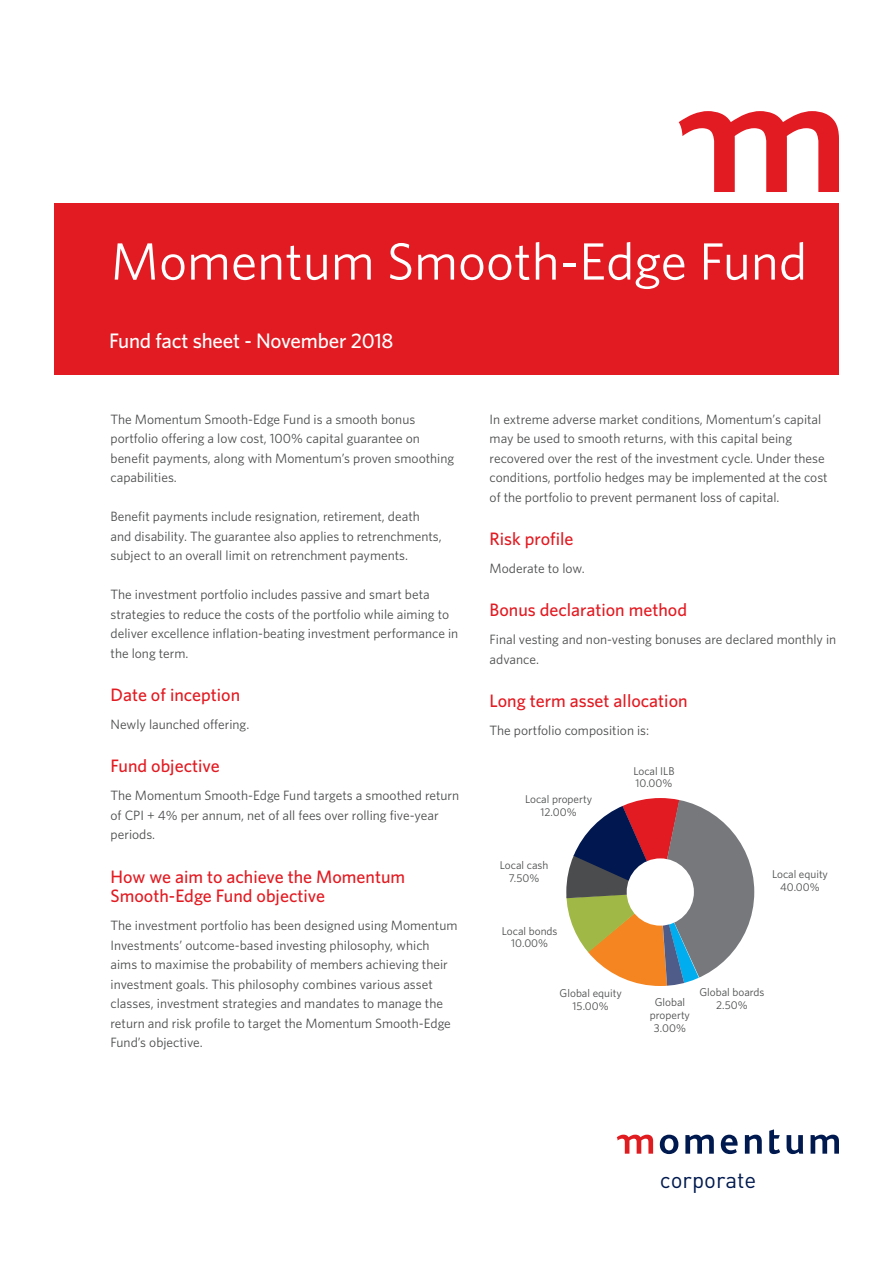
<style>
.page{position:relative;width:893px;height:1263px;background:#fff}
.page>*{position:absolute;margin:0;border:0;box-sizing:border-box;transform-origin:0 0}
.t1{font:52.5px "Whitney";color:#fff}
.t2{font:22.35px "DIN";color:#001a4f}
.t3{font:500 21px "Whitney";letter-spacing:-.01em;color:#fff}
.t4{font:500 18px/19.5px "Whitney";color:#e21a21}
.t5{font:13.5px/19.5px "Whitney";color:#4b4c4d}
.t6{font:11.25px "Whitney";color:#4b4c4d}
</style>
<div class="page">
<svg style="left:617px;top:1134px;width:36px;height:20px"></svg>
<svg style="left:660px;top:1129px;width:179px;height:25px"></svg>
<div style="left:54px;top:204px;width:785px;height:171px;background:#e21a21"></div>
<svg style="left:679px;top:111px;width:160px;height:81px"></svg>
<svg style="left:566px;top:798px;width:188px;height:188px"></svg>
<div style="left:627px;top:858px;width:67px;height:68px;background:#fff;border-radius:50%"></div>
<p class="t1" style="left:111px;top:226px;width:698px">Momentum Smooth-Edge Fund</p>
<p class="t3" style="left:109px;top:327px;width:286px">Fund fact sheet - November 2018</p>
<p class="t5" style="left:111px;top:409px;width:345px">The Momentum Smooth-Edge Fund is a smooth bonus portfolio offering a low cost, 100% capital guarantee on benefit payments, along with Momentum’s proven smoothing capabilities.</p>
<p class="t5" style="left:111px;top:507px;width:333px">Benefit payments include resignation, retirement, death and disability. The guarantee also applies to retrenchments, subject to an overall limit on retrenchment payments.</p>
<p class="t5" style="left:111px;top:585px;width:349px">The investment portfolio includes passive and smart beta strategies to reduce the costs of the portfolio while aiming to deliver excellence inflation-beating investment performance in the long term.</p>
<p class="t4" style="left:111px;top:685px;width:131px">Date of inception</p>
<p class="t5" style="left:111px;top:714px;width:140px">Newly launched offering.</p>
<p class="t4" style="left:111px;top:756px;width:111px">Fund objective</p>
<p class="t5" style="left:111px;top:786px;width:350px">The Momentum Smooth-Edge Fund targets a smoothed return of CPI + 4% per annum, net of all fees over rolling five-year periods.</p>
<p class="t4" style="left:111px;top:866px;width:296px">How we aim to achieve the Momentum<br>Smooth-Edge Fund objective</p>
<p class="t5" style="left:111px;top:915px;width:348px">The investment portfolio has been designed using Momentum Investments’ outcome-based investing philosophy, which aims to maximise the probability of members achieving their investment goals. This philosophy combines various asset classes, investment strategies and mandates to manage the return and risk profile to target the Momentum Smooth-Edge Fund’s objective.</p>
<p class="t5" style="left:490px;top:409px;width:340px">In extreme adverse market conditions, Momentum’s capital may be used to smooth returns, with this capital being recovered over the rest of the investment cycle. Under these conditions, portfolio hedges may be implemented at the cost of the portfolio to prevent permanent loss of capital.</p>
<p class="t4" style="left:490px;top:529px;width:85px">Risk profile</p>
<p class="t5" style="left:490px;top:558px;width:97px">Moderate to low.</p>
<p class="t4" style="left:490px;top:600px;width:199px">Bonus declaration method</p>
<p class="t5" style="left:490px;top:630px;width:348px">Final vesting and non-vesting bonuses are declared monthly in advance.</p>
<p class="t4" style="left:490px;top:691px;width:199px">Long term asset allocation</p>
<p class="t5" style="left:490px;top:720px;width:161px">The portfolio composition is:</p>
<p class="t6" style="left:525px;top:791px;width:69px">Local property</p>
<p class="t6" style="left:541px;top:804px;width:38px">12.00%</p>
<p class="t6" style="left:633px;top:763px;width:43px">Local ILB</p>
<p class="t6" style="left:636px;top:776px;width:38px">10.00%</p>
<p class="t6" style="left:500px;top:857px;width:50px">Local cash</p>
<p class="t6" style="left:509px;top:870px;width:32px">7.50%</p>
<p class="t6" style="left:502px;top:923px;width:57px">Local bonds</p>
<p class="t6" style="left:511px;top:936px;width:38px">10.00%</p>
<p class="t6" style="left:560px;top:986px;width:64px">Global equity</p>
<p class="t6" style="left:573px;top:998px;width:38px">15.00%</p>
<p class="t6" style="left:772px;top:866px;width:57px">Local equity</p>
<p class="t6" style="left:780px;top:879px;width:41px">40.00%</p>
<p class="t6" style="left:699px;top:985px;width:67px">Global boards</p>
<p class="t6" style="left:655px;top:995px;width:32px">Global</p>
<p class="t6" style="left:716px;top:997px;width:33px">2.50%</p>
<p class="t6" style="left:650px;top:1008px;width:42px">property</p>
<p class="t6" style="left:654px;top:1020px;width:33px">3.00%</p>
<h2 class="t2" style="left:660px;top:1166px;width:98px">corporate</h2>
</div>
